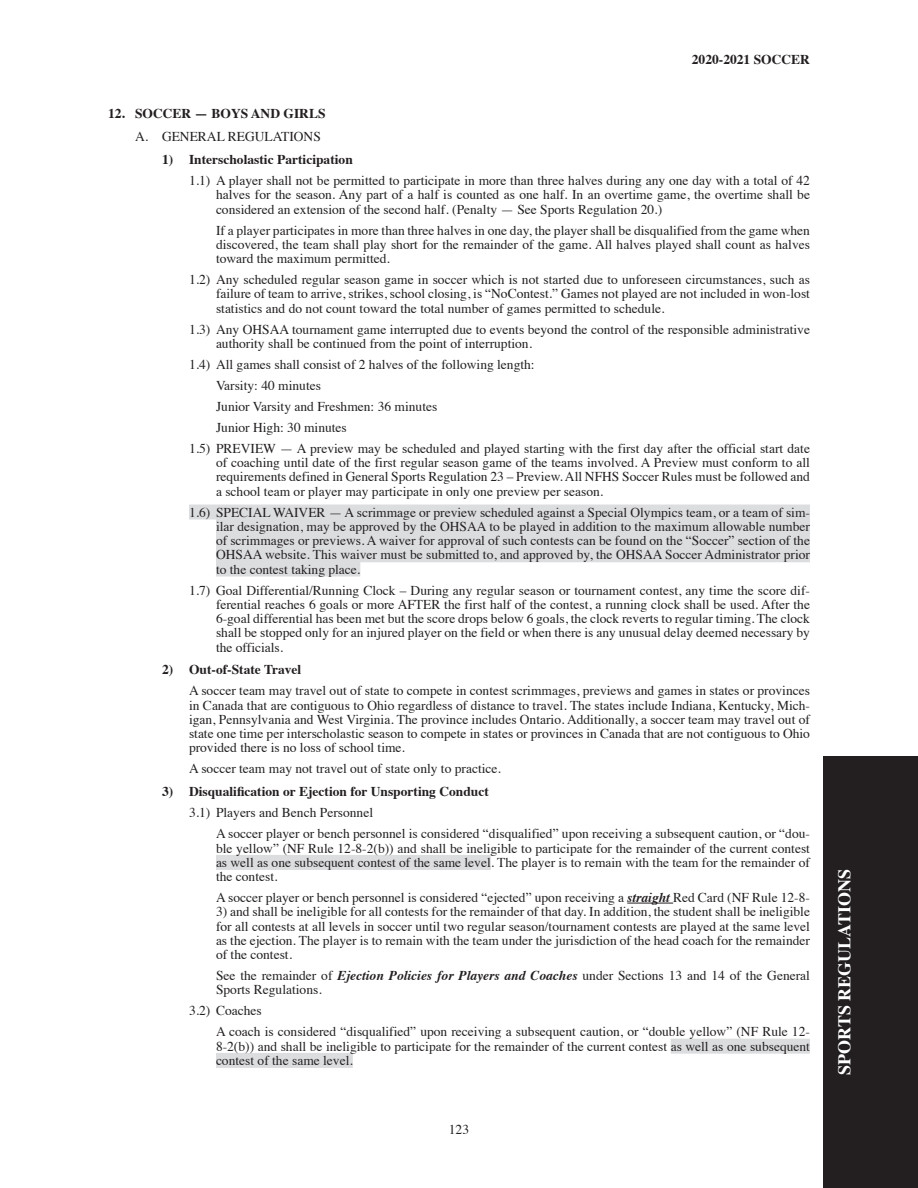
<style>
.page{position:relative;width:918px;height:1188px;background:#fff}
.page>*{position:absolute;margin:0;border:0;box-sizing:border-box;transform-origin:0 0}
.t1{font:700 18px "Times";color:#fff}
._1_1___1_2___1_3{font:13.5px/14.2px "Times";color:#231f20;text-align:justify}
.Paragraph_Text_Level{font:13.5px/14.2px "Times";color:#231f20;text-align:justify}
._1___2___3{font:700 13.5px "Times";color:#231f20}
.Number__Sport{font:700 13.5px "Times";color:#231f20}
.A__B__C{font:13.5px "Times";color:#231f20}
.s1{font-weight:700;font-style:italic}
</style>
<div class="page">
<div style="left:824px;top:756px;width:94px;height:432px;background:#231f20"></div>
<div style="left:189px;top:505px;width:621px;height:15px;background:#dcdddf"></div>
<div style="left:216px;top:519px;width:594px;height:15px;background:#dcdddf"></div>
<div style="left:216px;top:533px;width:594px;height:15px;background:#dcdddf"></div>
<div style="left:216px;top:547px;width:594px;height:15px;background:#dcdddf"></div>
<div style="left:216px;top:562px;width:144px;height:15px;background:#dcdddf"></div>
<div style="left:216px;top:855px;width:275px;height:15px;background:#dcdddf"></div>
<hr style="left:627px;top:903px;width:46px;height:1px;background:#231f20">
<div style="left:671px;top:1039px;width:139px;height:15px;background:#dcdddf"></div>
<div style="left:216px;top:1053px;width:137px;height:15px;background:#dcdddf"></div>
<p class="_1___2___3" style="left:692px;top:47px;width:120px">2020-2021 SOCCER</p>
<p class="Number__Sport" style="left:108px;top:101px;width:219px">12. SOCCER — BOYS AND GIRLS</p>
<p class="A__B__C" style="left:135px;top:124px;width:187px">A. GENERAL REGULATIONS</p>
<p class="_1___2___3" style="left:162px;top:147px;width:192px">1) Interscholastic Participation</p>
<p class="_1_1___1_2___1_3" style="left:216px;top:172px;width:596px;text-indent:-27px">1.1) A player shall not be permitted to participate in more than three halves during any one day with a total of 42 halves for the season. Any part of a half is counted as one half. In an overtime game, the overtime shall be considered an extension of the second half. (Penalty — See Sports Regulation 20.)</p>
<p class="Paragraph_Text_Level" style="left:216px;top:222px;width:596px">If a player participates in more than three halves in one day, the player shall be disqualified from the game when discovered, the team shall play short for the remainder of the game. All halves played shall count as halves toward the maximum permitted.</p>
<p class="_1_1___1_2___1_3" style="left:216px;top:271px;width:596px;text-indent:-27px">1.2) Any scheduled regular season game in soccer which is not started due to unforeseen circumstances, such as failure of team to arrive, strikes, school closing, is “NoContest.” Games not played are not included in won-lost statistics and do not count toward the total number of games permitted to schedule.</p>
<p class="_1_1___1_2___1_3" style="left:216px;top:321px;width:596px;text-indent:-27px">1.3) Any OHSAA tournament game interrupted due to events beyond the control of the responsible administrative authority shall be continued from the point of interruption.</p>
<p class="_1_1___1_2___1_3" style="left:189px;top:356px;width:347px">1.4) All games shall consist of 2 halves of the following length:</p>
<p class="Paragraph_Text_Level" style="left:216px;top:377px;width:107px">Varsity: 40 minutes</p>
<p class="Paragraph_Text_Level" style="left:216px;top:398px;width:223px">Junior Varsity and Freshmen: 36 minutes</p>
<p class="Paragraph_Text_Level" style="left:216px;top:419px;width:132px">Junior High: 30 minutes</p>
<p class="_1_1___1_2___1_3" style="left:216px;top:440px;width:596px;text-indent:-27px">1.5) PREVIEW — A preview may be scheduled and played starting with the first day after the official start date of coaching until date of the first regular season game of the teams involved. A Preview must conform to all requirements defined in General Sports Regulation 23 – Preview. All NFHS Soccer Rules must be followed and a school team or player may participate in only one preview per season.</p>
<p class="_1_1___1_2___1_3" style="left:216px;top:504px;width:596px;text-indent:-27px">1.6) SPECIAL WAIVER — A scrimmage or preview scheduled against a Special Olympics team, or a team of sim&shy;ilar designation, may be approved by the OHSAA to be played in addition to the maximum allowable number of scrimmages or previews. A waiver for approval of such contests can be found on the “Soccer” section of the OHSAA website. This waiver must be submitted to, and approved by, the OHSAA Soccer Administrator prior to the contest taking place.</p>
<p class="_1_1___1_2___1_3" style="left:216px;top:582px;width:596px;text-indent:-27px">1.7) Goal Differential/Running Clock – During any regular season or tournament contest, any time the score dif&shy;ferential reaches 6 goals or more AFTER the first half of the contest, a running clock shall be used. After the 6-goal differential has been met but the score drops below 6 goals, the clock reverts to regular timing. The clock shall be stopped only for an injured player on the field or when there is any unusual delay deemed necessary by the officials.</p>
<p class="_1___2___3" style="left:162px;top:657px;width:141px">2) Out-of-State Travel</p>
<p class="Paragraph_Text_Level" style="left:189px;top:683px;width:623px">A soccer team may travel out of state to compete in contest scrimmages, previews and games in states or provinces in Canada that are contiguous to Ohio regardless of distance to travel. The states include Indiana, Kentucky, Mich&shy;igan, Pennsylvania and West Virginia. The province includes Ontario. Additionally, a soccer team may travel out of state one time per interscholastic season to compete in states or provinces in Canada that are not contiguous to Ohio provided there is no loss of school time.</p>
<p class="Paragraph_Text_Level" style="left:189px;top:761px;width:313px">A soccer team may not travel out of state only to practice.</p>
<p class="_1___2___3" style="left:162px;top:779px;width:328px">3) Disqualification or Ejection for Unsporting Conduct</p>
<p class="_1_1___1_2___1_3" style="left:189px;top:805px;width:186px">3.1) Players and Bench Personnel</p>
<p class="Paragraph_Text_Level" style="left:216px;top:826px;width:596px">A soccer player or bench personnel is considered “disqualified” upon receiving a subsequent caution, or “dou&shy;ble yellow” (NF Rule 12-8-2(b)) and shall be ineligible to participate for the remainder of the current contest as well as one subsequent contest of the same level. The player is to remain with the team for the remainder of the contest.</p>
<p class="Paragraph_Text_Level" style="left:216px;top:889px;width:596px">A soccer player or bench personnel is considered “ejected” upon receiving a <span class="s1">straight</span> Red Card (NF Rule 12-8-</p>
<p class="Paragraph_Text_Level" style="left:216px;top:904px;width:596px">3) and shall be ineligible for all contests for the remainder of that day. In addition, the student shall be ineligible for all contests at all levels in soccer until two regular season/tournament contests are played at the same level as the ejection. The player is to remain with the team under the jurisdiction of the head coach for the remainder of the contest.</p>
<p class="Paragraph_Text_Level" style="left:216px;top:967px;width:596px">See the remainder of <span class="s1">Ejection Policies for Players and Coaches</span> under Sections 13 and 14 of the General<br>Sports Regulations.</p>
<p class="_1_1___1_2___1_3" style="left:189px;top:1003px;width:74px">3.2) Coaches</p>
<p class="Paragraph_Text_Level" style="left:216px;top:1024px;width:596px">A coach is considered “disqualified” upon receiving a subsequent caution, or “double yellow” (NF Rule 12- 8-2(b)) and shall be ineligible to participate for the remainder of the current contest as well as one subsequent contest of the same level.</p>
<p class="Paragraph_Text_Level" style="left:449px;top:1121px;width:22px">123</p>
<h1 class="t1" style="left:827px;top:1075px;width:207px;rotate:-90deg">SPORTS REGULATIONS</h1>
</div>
